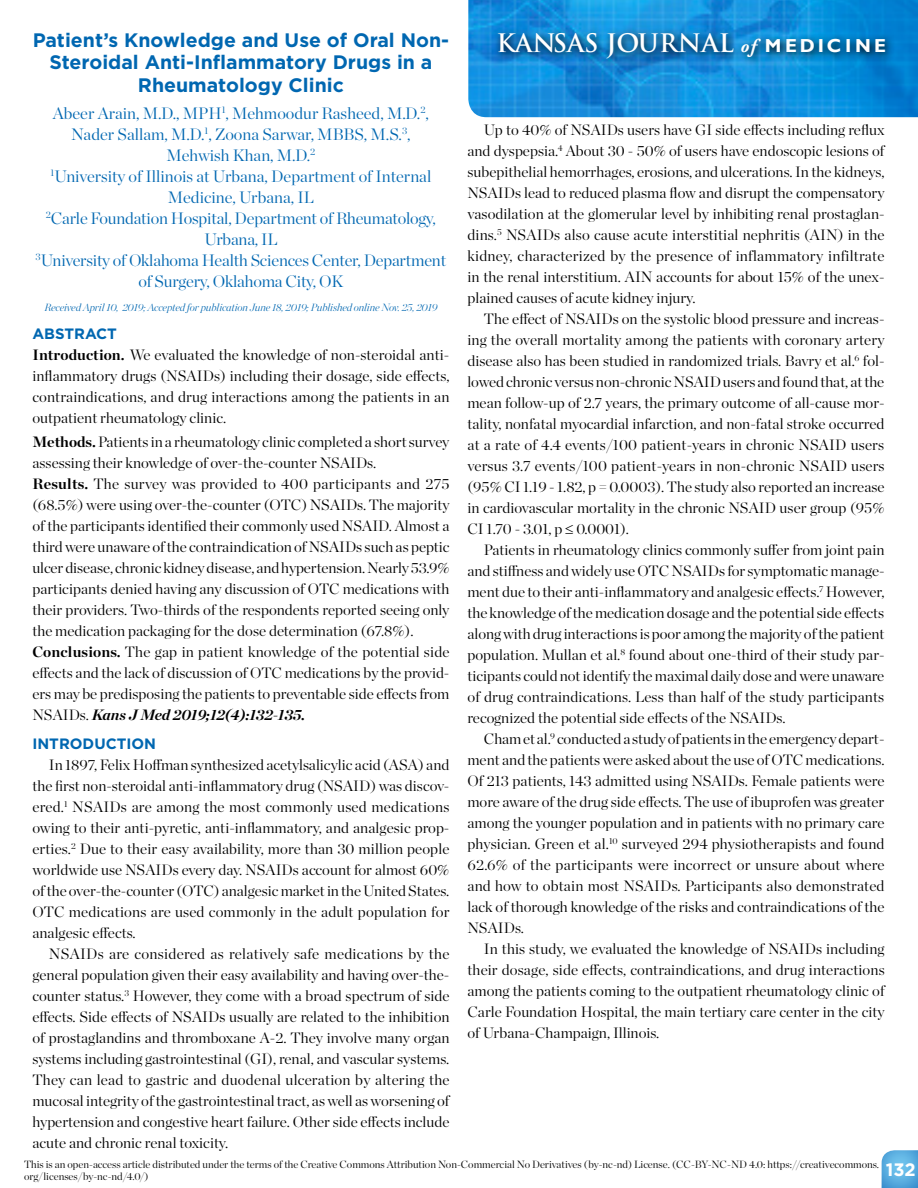
<style>
.page{position:relative;width:918px;height:1188px;background:#fff}
.page>*{position:absolute;margin:0;border:0;box-sizing:border-box;transform-origin:0 0}
.t1{font:700 24.9px "Trajan Pro";color:#fff}
.t2{font:700 19.5px/22.5px "Gotham";color:#0067b1;text-align:center}
.t3{font:700 18px "Gotham";color:#fff}
.t4{font:300 16.5px/21px "Chronicle Display";letter-spacing:-.01em;color:#0067b1;text-align:center}
.t5{font:300 15px/21px "Chronicle Display";color:#000;text-align:justify}
.t6{font:700 15px "Gotham";color:#0067b1}
.t7{font:300 10.5px/12px "Chronicle Display";color:#000}
.t8{font:italic 200 10.5px "Chronicle Display";letter-spacing:-.01em;color:#0067b1}
.s1{font-family:"Adobe Garamond Pro";font-style:italic;font-size:18.75px}
.s2{font-family:"Gill Sans";font-size:18.75px}
.s3{font-weight:700}
.s4{font-weight:700;font-style:italic}
</style>
<div class="page">
<img style="left:468px;top:0;width:450px;height:117px">
<svg style="left:881px;top:1150px;width:37px;height:38px"></svg>
<svg style="left:494px;top:27px;width:402px;height:41px;background:#107abd"></svg>
<p class="t2" style="left:33px;top:29px;width:418px">Patient’s Knowledge and Use of Oral Non-</p>
<p class="t1" style="left:496px;top:28px;width:391px">KANSAS JOURNAL <span class="s1">of</span> <span class="s2">M EDIC I N E</span></p>
<p class="t2" style="left:49px;top:51px;width:385px">Steroidal Anti-Inflammatory Drugs in a<br>Rheumatology Clinic</p>
<p class="t4" style="left:53px;top:101px;width:378px">Abeer Arain, M.D., MPH<sup>1</sup>, Mehmoodur Rasheed, M.D.<sup>2</sup>,<br>Nader Sallam, M.D.<sup>1</sup>, Zoona Sarwar, MBBS, M.S.<sup>3</sup>,</p>
<p class="t4" style="left:166px;top:143px;width:150px">Mehwish Khan, M.D.<sup>2</sup></p>
<p class="t4" style="left:50px;top:164px;width:382px"><sup>1</sup>University of Illinois at Urbana, Department of Internal<br>Medicine, Urbana, IL</p>
<p class="t4" style="left:46px;top:206px;width:392px"><sup>2</sup>Carle Foundation Hospital, Department of Rheumatology,<br>Urbana, IL</p>
<p class="t4" style="left:36px;top:248px;width:412px"><sup>3</sup>University of Oklahoma Health Sciences Center, Department of Surgery, Oklahoma City, OK</p>
<p class="t8" style="left:44px;top:299px;width:395px">Received April 10, 2019; Accepted for publication June 18, 2019; Published online Nov. 25, 2019</p>
<p class="t6" style="left:32px;top:324px;width:86px">ABSTRACT</p>
<p class="t5" style="left:32px;top:344px;width:419px"><span class="s3">Introduction.</span> We evaluated the knowledge of non-steroidal anti&shy;inflammatory drugs (NSAIDs) including their dosage, side effects, contraindications, and drug interactions among the patients in an outpatient rheumatology clinic.</p>
<p class="t5" style="left:32px;top:431px;width:419px"><span class="s3">Methods.</span>Patients in a rheumatology clinic completed a short survey assessing their knowledge of over-the-counter NSAIDs.</p>
<p class="t5" style="left:32px;top:473px;width:419px"><span class="s3">Results.</span> The survey was provided to 400 participants and 275 (68.5%) were using over-the-counter (OTC) NSAIDs. The majority of the participants identified their commonly used NSAID. Almost a third were unaware of the contraindication of NSAIDs such as peptic ulcer disease, chronic kidney disease, and hypertension. Nearly 53.9% participants denied having any discussion of OTC medications with their providers. Two-thirds of the respondents reported seeing only the medication packaging for the dose determination (67.8%).</p>
<p class="t5" style="left:32px;top:641px;width:419px"><span class="s3">Conclusions.</span> The gap in patient knowledge of the potential side effects and the lack of discussion of OTC medications by the provid&shy;ers may be predisposing the patients to preventable side effects from NSAIDs. <span class="s4">Kans J Med 2019;12(4):132-135.</span></p>
<p class="t6" style="left:32px;top:734px;width:125px">INTRODUCTION</p>
<p class="t5" style="left:32px;top:753px;width:419px;text-indent:17px">In 1897, Felix Hoffman synthesized acetylsalicylic acid (ASA) and the first non-steroidal anti-inflammatory drug (NSAID) was discov&shy;ered.<sup>1</sup> NSAIDs are among the most commonly used medications owing to their anti-pyretic, anti-inflammatory, and analgesic prop&shy;erties.<sup>2</sup> Due to their easy availability, more than 30 million people worldwide use NSAIDs every day. NSAIDs account for almost 60% of the over-the-counter (OTC) analgesic market in the United States.<br>OTC medications are used commonly in the adult population for analgesic effects.</p>
<p class="t5" style="left:32px;top:942px;width:419px;text-indent:17px">NSAIDs are considered as relatively safe medications by the general population given their easy availability and having over-the&shy;counter status.<sup>3</sup> However, they come with a broad spectrum of side effects. Side effects of NSAIDs usually are related to the inhibition of prostaglandins and thromboxane A-2. They involve many organ systems including gastrointestinal (GI), renal, and vascular systems.<br>They can lead to gastric and duodenal ulceration by altering the mucosal integrity of the gastrointestinal tract, as well as worsening of hypertension and congestive heart failure. Other side effects include</p>
<p class="t5" style="left:32px;top:1131px;width:197px">acute and chronic renal toxicity.</p>
<p class="t5" style="left:467px;top:118px;width:419px;text-indent:17px">Up to 40% of NSAIDs users have GI side effects including reflux and dyspepsia.<sup>4</sup> About 30 - 50% of users have endoscopic lesions of subepithelial hemorrhages, erosions, and ulcerations. In the kidneys, NSAIDs lead to reduced plasma flow and disrupt the compensatory vasodilation at the glomerular level by inhibiting renal prostaglan&shy;dins.<sup>5</sup> NSAIDs also cause acute interstitial nephritis (AIN) in the kidney, characterized by the presence of inflammatory infiltrate in the renal interstitium. AIN accounts for about 15% of the unex&shy;plained causes of acute kidney injury.</p>
<p class="t5" style="left:467px;top:307px;width:419px;text-indent:17px">The effect of NSAIDs on the systolic blood pressure and increas&shy;ing the overall mortality among the patients with coronary artery disease also has been studied in randomized trials. Bavry et al.<sup>6</sup> fol&shy;lowed chronic versus non-chronic NSAID users and found that, at the mean follow-up of 2.7 years, the primary outcome of all-cause mor&shy;tality, nonfatal myocardial infarction, and non-fatal stroke occurred at a rate of 4.4 events/100 patient-years in chronic NSAID users versus 3.7 events/100 patient-years in non-chronic NSAID users (95% CI 1.19 - 1.82, p = 0.0003). The study also reported an increase in cardiovascular mortality in the chronic NSAID user group (95% CI 1.70 - 3.01, p ≤ 0.0001).</p>
<p class="t5" style="left:467px;top:538px;width:419px;text-indent:17px">Patients in rheumatology clinics commonly suffer from joint pain and stiffness and widely use OTC NSAIDs for symptomatic manage&shy;ment due to their anti-inflammatory and analgesic effects.<sup>7</sup> However, the knowledge of the medication dosage and the potential side effects along with drug interactions is poor among the majority of the patient population. Mullan et al.<sup>8</sup> found about one-third of their study par&shy;ticipants could not identify the maximal daily dose and were unaware of drug contraindications. Less than half of the study participants recognized the potential side effects of the NSAIDs.</p>
<p class="t5" style="left:467px;top:727px;width:419px;text-indent:17px">Cham et al.<sup>9</sup> conducted a study of patients in the emergency depart&shy;ment and the patients were asked about the use of OTC medications.<br>Of 213 patients, 143 admitted using NSAIDs. Female patients were more aware of the drug side effects. The use of ibuprofen was greater among the younger population and in patients with no primary care physician. Green et al.<sup>10</sup> surveyed 294 physiotherapists and found 62.6% of the participants were incorrect or unsure about where and how to obtain most NSAIDs. Participants also demonstrated lack of thorough knowledge of the risks and contraindications of the NSAIDs.</p>
<p class="t5" style="left:467px;top:937px;width:419px;text-indent:17px">In this study, we evaluated the knowledge of NSAIDs including their dosage, side effects, contraindications, and drug interactions among the patients coming to the outpatient rheumatology clinic of Carle Foundation Hospital, the main tertiary care center in the city of Urbana-Champaign, Illinois.</p>
<p class="t7" style="left:24px;top:1157px;width:857px">This is an open-access article distributed under the terms of the Creative Commons Attribution Non-Commercial No Derivatives (by-nc-nd) License. (CC-BY-NC-ND 4.0: https://creativecommons. org/licenses/by-nc-nd/4.0/)</p>
<p class="t3" style="left:886px;top:1157px;width:31px">132</p>
</div>
